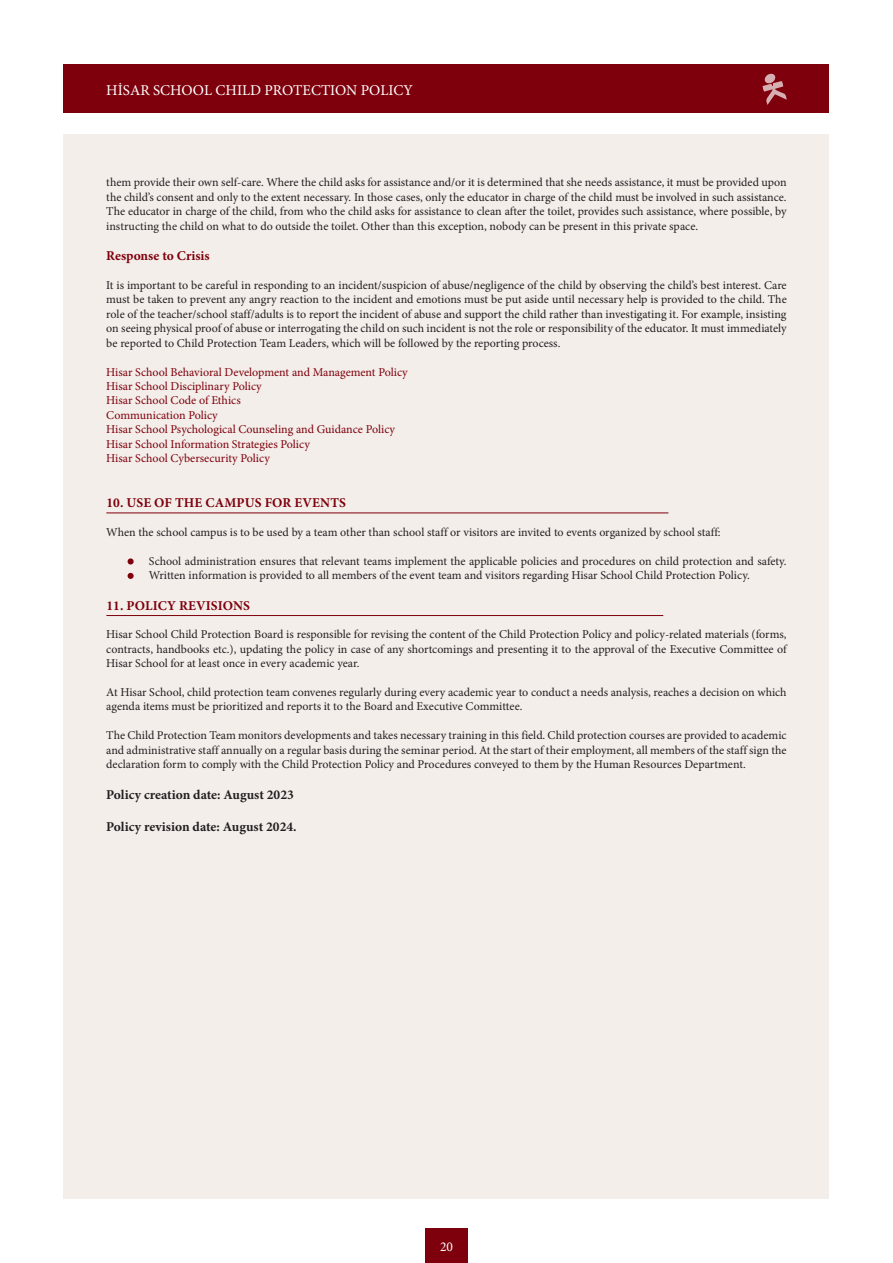
<style>
.page{position:relative;width:893px;height:1263px;background:#fff}
.page>*{position:absolute;margin:0;border:0;box-sizing:border-box;transform-origin:0 0}
.t1{font:15px "Minion Pro";color:#fff}
.t2{font:700 13.5px "Minion Pro";letter-spacing:.01em;color:#7e000c}
.t3{font:700 13.5px "Minion Pro";color:#231f20}
.t4{font:13.5px "Minion Pro";color:#fff}
.t5{font:12px/14.4px "Minion Pro";letter-spacing:-.005em;color:#231f20;text-align:justify}
.t6{font:12px "Minion Pro";letter-spacing:-.005em;color:#7e000c}
</style>
<div class="page">
<div style="left:425px;top:1229px;width:43px;height:34px;background:#7e000c"></div>
<div style="left:64px;top:134px;width:765px;height:1065px;background:#f3eeea"></div>
<hr style="left:106px;top:512px;width:562px;height:1px;background:#7e000c">
<hr style="left:106px;top:615px;width:557px;height:1px;background:#7e000c">
<svg style="left:128px;top:558px;width:6px;height:6px"></svg>
<svg style="left:128px;top:573px;width:6px;height:6px"></svg>
<div style="left:64px;top:64px;width:765px;height:48px;background:#7e000c"></div>
<svg style="left:763px;top:73px;width:24px;height:32px"></svg>
<p class="t1" style="left:106px;top:80px;width:308px">HİSAR SCHOOL CHILD PROTECTION POLICY</p>
<p class="t5" style="left:106px;top:175px;width:682px">them provide their own self-care. Where the child asks for assistance and/or it is determined that she needs assistance, it must be provided upon the child’s consent and only to the extent necessary. In those cases, only the educator in charge of the child must be involved in such assistance.<br>The educator in charge of the child, from who the child asks for assistance to clean after the toilet, provides such assistance, where possible, by instructing the child on what to do outside the toilet. Other than this exception, nobody can be present in this private space.</p>
<p class="t2" style="left:106px;top:246px;width:105px">Response to Crisis</p>
<p class="t5" style="left:106px;top:278px;width:682px">It is important to be careful in responding to an incident/suspicion of abuse/negligence of the child by observing the child’s best interest. Care must be taken to prevent any angry reaction to the incident and emotions must be put aside until necessary help is provided to the child. The role of the teacher/school staff/adults is to report the incident of abuse and support the child rather than investigating it. For example, insisting on seeing physical proof of abuse or interrogating the child on such incident is not the role or responsibility of the educator. It must immediately be reported to Child Protection Team Leaders, which will be followed by the reporting process.</p>
<p class="t6" style="left:106px;top:364px;width:303px">Hisar School Behavioral Development and Management Policy</p>
<p class="t6" style="left:106px;top:378px;width:157px">Hisar School Disciplinary Policy</p>
<p class="t6" style="left:106px;top:392px;width:136px">Hisar School Code of Ethics</p>
<p class="t6" style="left:106px;top:407px;width:113px">Communication Policy</p>
<p class="t6" style="left:106px;top:421px;width:290px">Hisar School Psychological Counseling and Guidance Policy</p>
<p class="t6" style="left:106px;top:436px;width:205px">Hisar School Information Strategies Policy</p>
<p class="t6" style="left:106px;top:450px;width:165px">Hisar School Cybersecurity Policy</p>
<p class="t2" style="left:106px;top:493px;width:241px">10. USE OF THE CAMPUS FOR EVENTS</p>
<p class="t5" style="left:106px;top:525px;width:616px">When the school campus is to be used by a team other than school staff or visitors are invited to events organized by school staff:</p>
<p class="t5" style="left:149px;top:553px;width:639px">School administration ensures that relevant teams implement the applicable policies and procedures on child protection and safety.</p>
<p class="t5" style="left:149px;top:568px;width:602px">Written information is provided to all members of the event team and visitors regarding Hisar School Child Protection Policy.</p>
<p class="t2" style="left:106px;top:596px;width:145px">11. POLICY REVISIONS</p>
<p class="t5" style="left:106px;top:627px;width:682px">Hisar School Child Protection Board is responsible for revising the content of the Child Protection Policy and policy-related materials (forms, contracts, handbooks etc.), updating the policy in case of any shortcomings and presenting it to the approval of the Executive Committee of Hisar School for at least once in every academic year.</p>
<p class="t5" style="left:106px;top:685px;width:682px">At Hisar School, child protection team convenes regularly during every academic year to conduct a needs analysis, reaches a decision on which agenda items must be prioritized and reports it to the Board and Executive Committee.</p>
<p class="t5" style="left:106px;top:728px;width:682px">The Child Protection Team monitors developments and takes necessary training in this field. Child protection courses are provided to academic and administrative staff annually on a regular basis during the seminar period. At the start of their employment, all members of the staff sign the declaration form to comply with the Child Protection Policy and Procedures conveyed to them by the Human Resources Department.</p>
<p class="t3" style="left:106px;top:785px;width:189px">Policy creation date: August 2023</p>
<p class="t3" style="left:106px;top:817px;width:192px">Policy revision date: August 2024.</p>
<p class="t4" style="left:440px;top:1237px;width:14px">20</p>
</div>
